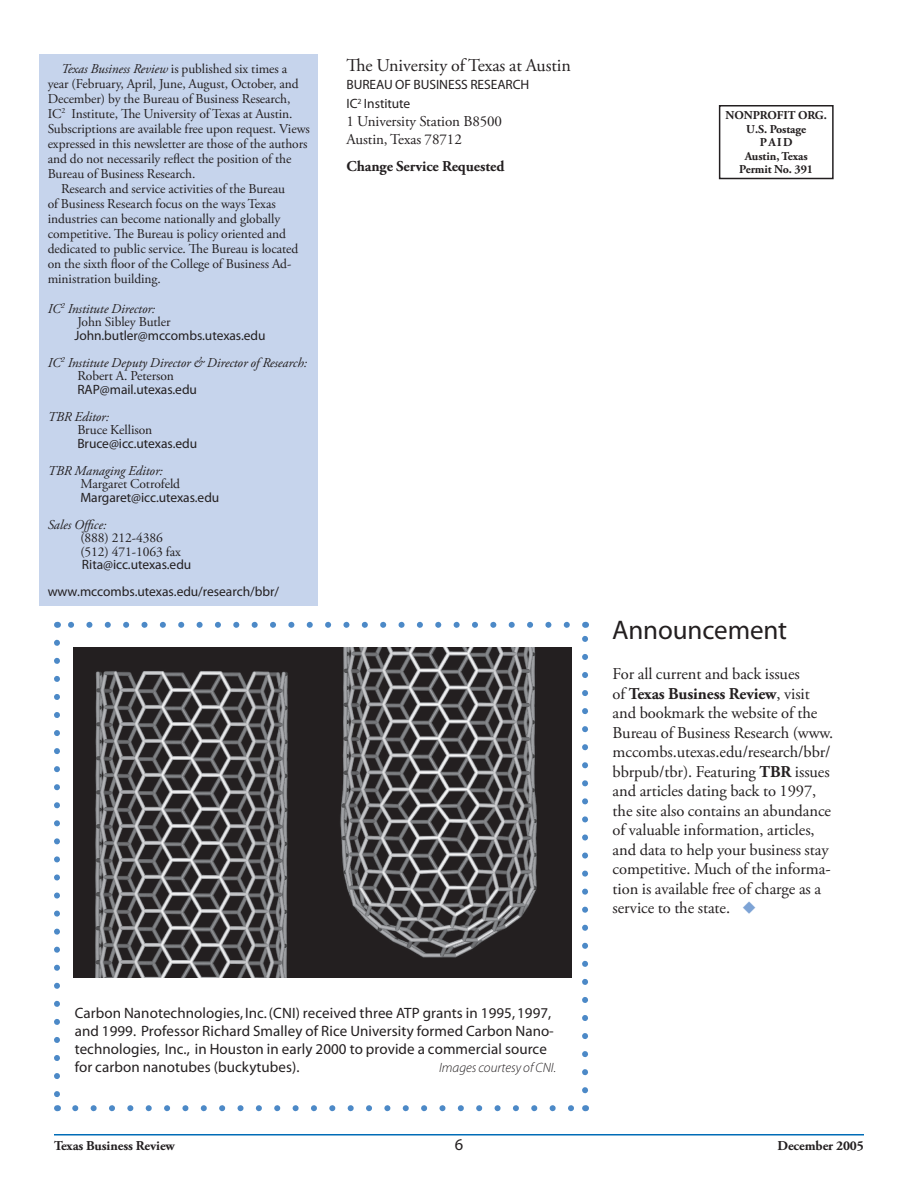
<style>
.page{position:relative;width:918px;height:1188px;background:#fff}
.page>*{position:absolute;margin:0;border:0;box-sizing:border-box;transform-origin:0 0}
.t1{font:27px "Myriad Pro";letter-spacing:-.005em;color:#231f20}
.t2{font:18px "Adobe Garamond Pro";letter-spacing:-.005em;color:#231f20}
.t3{font:16.5px/19.5px "Adobe Garamond Pro";letter-spacing:-.005em;color:#231f20}
.t4{font:15px/18px "Myriad";letter-spacing:.005em;color:#231f20}
.t5{font:15px/18px "Adobe Garamond Pro";letter-spacing:-.005em;color:#231f20}
.t6{font:700 15px "Adobe Garamond Pro";letter-spacing:-.005em;color:#231f20}
.t7{font:13.5px/13.5px "Adobe Garamond Pro";letter-spacing:-.005em;color:#231f20}
.t8{font:13.5px/19px "Myriad Pro";letter-spacing:-.005em;color:#231f20}
.t9{font:italic 13.5px/13.5px "Adobe Garamond Pro";letter-spacing:-.005em;color:#231f20}
.t10{font:700 13.5px "Adobe Garamond Pro";letter-spacing:-.005em;color:#231f20}
.t11{font:italic 300 13.5px "Myriad Pro";letter-spacing:-.005em;color:#231f20}
.t12{font:700 12px/13.5px "Adobe Garamond Pro";letter-spacing:-.005em;color:#231f20;text-align:center}
.s1{font-style:italic}
.s2{font-style:normal}
.s3{font-weight:700}
</style>
<div class="page">
<hr style="left:54px;top:1134px;width:810px;height:2px;background:#006cb7">
<div style="left:39px;top:54px;width:279px;height:551px;background:#c6d4ec"></div>
<svg style="left:54px;top:643px;width:6px;height:455px"></svg>
<svg style="left:75px;top:1105px;width:499px;height:6px"></svg>
<svg style="left:582px;top:635px;width:6px;height:455px"></svg>
<svg style="left:68px;top:622px;width:499px;height:6px"></svg>
<div style="left:719px;top:105px;width:115px;height:74px;border:2px solid #231f20"></div>
<img style="left:73px;top:648px;width:499px;height:330px">
<p class="t7" style="left:61px;top:62px;width:228px"><span class="s1">Texas Business Review</span> is published six times a</p>
<p class="t7" style="left:48px;top:77px;width:252px">year (February, April, June, August, October, and</p>
<p class="t7" style="left:48px;top:92px;width:244px">December) by the Bureau of Business Research,</p>
<p class="t7" style="left:48px;top:107px;width:246px">IC<sup>2</sup> Institute, The University of Texas at Austin.</p>
<p class="t7" style="left:48px;top:122px;width:264px">Subscriptions are available free upon request. Views</p>
<p class="t7" style="left:48px;top:137px;width:261px">expressed in this newsletter are those of the authors</p>
<p class="t7" style="left:48px;top:152px;width:245px">and do not necessarily reflect the position of the</p>
<p class="t7" style="left:48px;top:167px;width:149px">Bureau of Business Research.</p>
<p class="t7" style="left:61px;top:182px;width:225px">Research and service activities of the Bureau</p>
<p class="t7" style="left:48px;top:197px;width:230px">of Business Research focus on the ways Texas</p>
<p class="t7" style="left:48px;top:212px;width:234px">industries can become nationally and globally</p>
<p class="t7" style="left:48px;top:227px;width:240px">competitive. The Bureau is policy oriented and</p>
<p class="t7" style="left:48px;top:242px;width:252px">dedicated to public service. The Bureau is located</p>
<p class="t7" style="left:48px;top:257px;width:245px">on the sixth floor of the College of Business Ad-</p>
<p class="t7" style="left:48px;top:272px;width:115px">ministration building.</p>
<p class="t9" style="left:77px;top:302px;width:95px;text-indent:-30px">IC<sup>2</sup> Institute Director:<br><span class="s2">John Sibley Butler</span></p>
<p class="t8" style="left:74px;top:326px;width:193px">John.butler@mccombs.utexas.edu</p>
<p class="t9" style="left:77px;top:356px;width:231px;text-indent:-30px">IC<sup>2</sup> Institute Deputy Director &amp; Director of Research:<br><span class="s2">Robert A. Peterson</span></p>
<p class="t8" style="left:77px;top:380px;width:121px">RAP@mail.utexas.edu</p>
<p class="t9" style="left:48px;top:410px;width:63px">TBR Editor:</p>
<p class="t7" style="left:77px;top:424px;width:76px">Bruce Kellison</p>
<p class="t8" style="left:77px;top:434px;width:121px">Bruce@icc.utexas.edu</p>
<p class="t9" style="left:48px;top:464px;width:117px">TBR Managing Editor:</p>
<p class="t7" style="left:80px;top:478px;width:101px">Margaret Cotrofeld</p>
<p class="t8" style="left:80px;top:488px;width:141px">Margaret@icc.utexas.edu</p>
<p class="t9" style="left:48px;top:518px;width:60px">Sales Office:</p>
<p class="t7" style="left:80px;top:532px;width:102px">(888) 212-4386 (512) 471-1063 fax</p>
<p class="t8" style="left:48px;top:551px;width:233px;line-height:27px;text-indent:34px">Rita@icc.utexas.edu www.mccombs.utexas.edu/research/bbr/</p>
<h2 class="t2" style="left:346px;top:54px;width:226px">The University of Texas at Austin</h2>
<p class="t8" style="left:346px;top:75px;width:184px">BUREAU OF BUSINESS RESEARCH<br>IC<sup>2</sup> Institute</p>
<p class="t5" style="left:346px;top:113px;width:157px">1 University Station B8500<br>Austin, Texas 78712</p>
<p class="t6" style="left:346px;top:158px;width:159px">Change Service Requested</p>
<p class="t4" style="left:75px;top:1004px;width:481px">Carbon Nanotechnologies, Inc. (CNI) received three ATP grants in 1995, 1997, and 1999. Professor Richard Smalley of Rice University formed Carbon Nano&shy;technologies, Inc., in Houston in early 2000 to provide a commercial source for carbon nanotubes (buckytubes).</p>
<p class="t11" style="left:439px;top:1059px;width:118px">Images courtesy of CNI.</p>
<p class="t12" style="left:726px;top:109px;width:103px">NONPROFIT ORG.<br>U.S. Postage<br>PAID<br>Austin, Texas<br>Permit No. 391</p>
<h1 class="t1" style="left:612px;top:613px;width:177px">Announcement</h1>
<p class="t3" style="left:613px;top:665px;width:222px">For all current and back issues<br>of <span class="s3">Texas Business Review</span>, visit and bookmark the website of the Bureau of Business Research (www. mccombs.utexas.edu/research/bbr/ bbrpub/tbr). Featuring <span class="s3">TBR</span> issues and articles dating back to 1997, the site also contains an abundance of valuable information, articles, and data to help your business stay competitive. Much of the informa&shy;tion is available free of charge as a service to the state.</p>
<p class="t10" style="left:54px;top:1138px;width:122px">Texas Business Review</p>
<p class="t10" style="left:777px;top:1138px;width:88px">December 2005</p>
</div>
